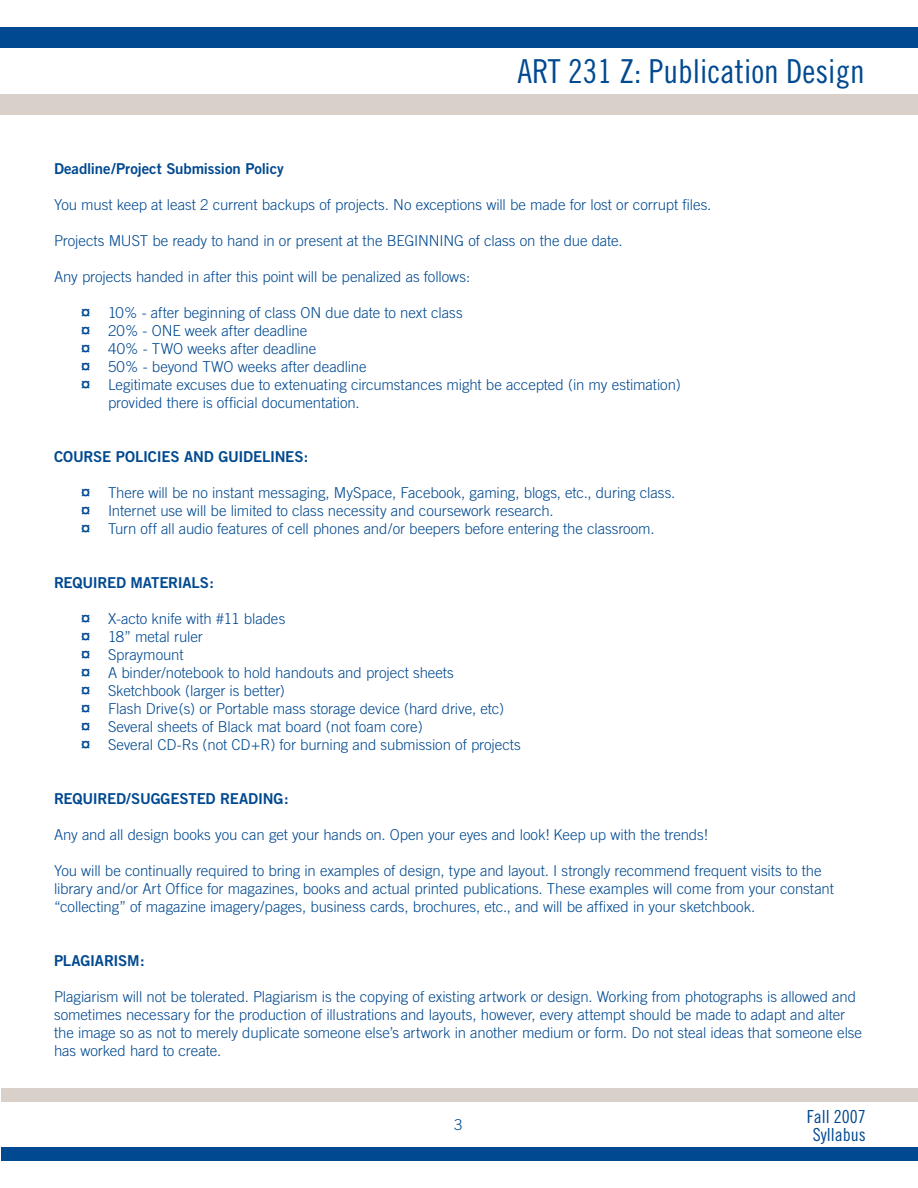
<style>
.page{position:relative;width:918px;height:1188px;background:#fff}
.page>*{position:absolute;margin:0;border:0;box-sizing:border-box;transform-origin:0 0}
.t1{font:33px "Trade Gothic Cond Eighteen";color:#014990}
.t2{font:18px/18px "Trade Gothic Cond Eighteen";color:#014990;text-align:center}
.Bullets{font:300 15px/18px "Trade Gothic";letter-spacing:-.005em;color:#014990}
.Body_Text{font:300 15px/18px "Trade Gothic";letter-spacing:-.005em;color:#014990}
.Bullets-2{font:15px/18px "Trade Gothic Bold Two";letter-spacing:-.015em;color:#014990;text-align:justify}
.Body_Text-2{font:15px "Trade Gothic Bold Two";letter-spacing:-.015em;color:#014990}
</style>
<div class="page">
<div style="left:0;top:27px;width:918px;height:20px;background:#014990"></div>
<div style="left:0;top:94px;width:918px;height:21px;background:#d8d0c9"></div>
<div style="left:1px;top:1148px;width:917px;height:13px;background:#014990"></div>
<div style="left:1px;top:1088px;width:917px;height:14px;background:#d8d0c9"></div>
<h1 class="t1" style="left:517px;top:52px;width:349px">ART 231 Z: Publication Design</h1>
<p class="Bullets-2" style="left:54px;top:160px;width:231px">DEADLINE/PROJECT SUBMISSION POLICY</p>
<p class="Bullets" style="left:54px;top:196px;width:659px">You must keep at least 2 current backups of projects. No exceptions will be made for lost or corrupt files.</p>
<p class="Bullets" style="left:54px;top:232px;width:570px">Projects MUST be ready to hand in or present at the BEGINNING of class on the due date.</p>
<p class="Bullets" style="left:54px;top:268px;width:418px">Any projects handed in after this point will be penalized as follows:</p>
<p class="Bullets" style="left:108px;top:304px;width:356px">10% - after beginning of class ON due date to next class</p>
<p class="Bullets" style="left:108px;top:322px;width:201px">20% - ONE week after deadline</p>
<p class="Bullets" style="left:108px;top:340px;width:210px">40% - TWO weeks after deadline</p>
<p class="Bullets" style="left:108px;top:358px;width:260px">50% - beyond TWO weeks after deadline</p>
<p class="Bullets" style="left:108px;top:376px;width:574px">Legitimate excuses due to extenuating circumstances might be accepted (in my estimation) provided there is official documentation.</p>
<p class="Bullets-2" style="left:81px;top:304px;width:11px">¤ ¤ ¤ ¤ ¤</p>
<p class="Bullets-2" style="left:54px;top:448px;width:256px">COURSE POLICIES AND GUIDELINES:</p>
<p class="Bullets" style="left:108px;top:484px;width:569px">There will be no instant messaging, MySpace, Facebook, gaming, blogs, etc., during class.</p>
<p class="Bullets" style="left:108px;top:502px;width:447px">Internet use will be limited to class necessity and coursework research.</p>
<p class="Bullets" style="left:108px;top:520px;width:548px">Turn off all audio features of cell phones and/or beepers before entering the classroom.</p>
<p class="Bullets-2" style="left:81px;top:484px;width:11px">¤ ¤ ¤</p>
<p class="Bullets-2" style="left:54px;top:574px;width:162px">REQUIRED MATERIALS:</p>
<p class="Bullets" style="left:108px;top:610px;width:179px">X-acto knife with #11 blades</p>
<p class="Bullets" style="left:108px;top:628px;width:96px">18” metal ruler</p>
<p class="Bullets" style="left:108px;top:646px;width:77px">Spraymount</p>
<p class="Bullets" style="left:108px;top:664px;width:347px">A binder/notebook to hold handouts and project sheets</p>
<p class="Bullets" style="left:108px;top:682px;width:178px">Sketchbook (larger is better)</p>
<p class="Bullets" style="left:108px;top:700px;width:398px">Flash Drive(s) or Portable mass storage device (hard drive, etc)</p>
<p class="Bullets" style="left:108px;top:718px;width:316px">Several sheets of Black mat board (not foam core)</p>
<p class="Bullets" style="left:108px;top:736px;width:414px">Several CD-Rs (not CD+R) for burning and submission of projects</p>
<p class="Bullets-2" style="left:81px;top:610px;width:11px">¤ ¤ ¤ ¤ ¤ ¤ ¤ ¤</p>
<p class="Body_Text-2" style="left:54px;top:789px;width:236px">REQUIRED/SUGGESTED READING :</p>
<p class="Body_Text" style="left:54px;top:826px;width:655px">Any and all design books you can get your hands on. Open your eyes and look! Keep up with the trends!</p>
<p class="Body_Text" style="left:54px;top:862px;width:781px">You will be continually required to bring in examples of design, type and layout. I strongly recommend frequent visits to the library and/or Art Office for magazines, books and actual printed publications. These examples will come from your constant “collecting” of magazine imagery/pages, business cards, brochures, etc., and will be affixed in your sketchbook.</p>
<p class="Body_Text-2" style="left:54px;top:951px;width:92px">PLAG IARISM:</p>
<p class="Body_Text" style="left:54px;top:988px;width:810px">Plagiarism will not be tolerated. Plagiarism is the copying of existing artwork or design. Working from photographs is allowed and sometimes necessary for the production of illustrations and layouts, however, every attempt should be made to adapt and alter the image so as not to merely duplicate someone else’s artwork in another medium or form. Do not steal ideas that someone else has worked hard to create.</p>
<p class="t2" style="left:807px;top:1107px;width:60px">Fall 2007<br>Syllabus</p>
</div>
